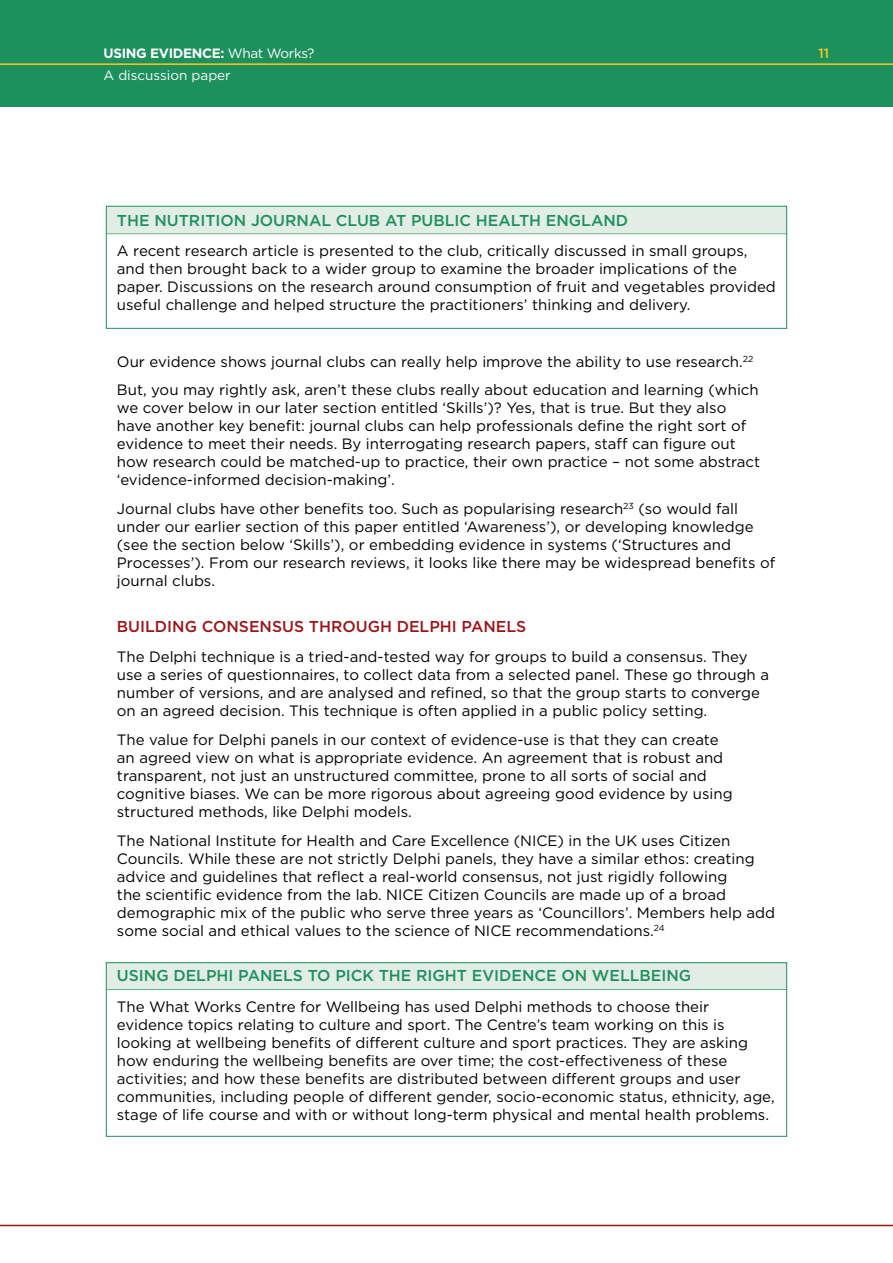
<style>
.page{position:relative;width:893px;height:1263px;background:#fff}
.page>*{position:absolute;margin:0;border:0;box-sizing:border-box;transform-origin:0 0}
.t1{font:500 15.75px "Gotham HTF";color:#1d915c}
.t2{font:500 15.75px "Gotham HTF";color:#9c1519}
.t3{font:15px/18px "Gotham HTF";color:#000}
.t4{font:700 13.5px "Gotham HTF";letter-spacing:-.025em;color:#fff}
.t5{font:13.5px "Gotham HTF";color:#fff}
.t6{font:500 13.5px "Gotham HTF";color:#ffc425}
.s1{font-weight:400}
</style>
<div class="page">
<div style="left:0;top:0;width:893px;height:106px;background:#1d915c"></div>
<hr style="left:0;top:1225px;width:893px;height:1px;background:#9c1519">
<hr style="left:0;top:63px;width:893px;height:2px;background:#ffc425">
<div style="left:106px;top:207px;width:681px;height:27px;background:#e2ede5"></div>
<hr style="left:106px;top:988px;width:681px;height:2px;background:#1d915c">
<div style="left:106px;top:962px;width:681px;height:27px;background:#e2ede5"></div>
<div style="left:106px;top:206px;width:681px;height:123px;border:1px solid #1d915c"></div>
<div style="left:106px;top:962px;width:681px;height:175px;border:1px solid #1d915c"></div>
<p class="t4" style="left:104px;top:45px;width:212px">USING EVIDENCE: <span class="s1">What Works?</span></p>
<p class="t6" style="left:818px;top:46px;width:12px">11</p>
<p class="t5" style="left:104px;top:68px;width:129px">A discussion paper</p>
<p class="t1" style="left:117px;top:211px;width:513px">THE NUTRITION JOURNAL CLUB AT PUBLIC HEALTH ENGLAND</p>
<p class="t3" style="left:117px;top:242px;width:660px">A recent research article is presented to the club, critically discussed in small groups, and then brought back to a wider group to examine the broader implications of the paper. Discussions on the research around consumption of fruit and vegetables provided useful challenge and helped structure the practitioners’ thinking and delivery.</p>
<p class="t3" style="left:117px;top:347px;width:643px;line-height:28.7px">Our evidence shows journal clubs can really help improve the ability to use research.<sup>22<br></sup>But, you may rightly ask, aren’t these clubs really about education and learning (which</p>
<p class="t3" style="left:117px;top:399px;width:645px">we cover below in our later section entitled ‘Skills’)? Yes, that is true. But they also have another key benefit: journal clubs can help professionals define the right sort of evidence to meet their needs. By interrogating research papers, staff can figure out how research could be matched-up to practice, their own practice – not some abstract ‘evidence-informed decision-making’.</p>
<p class="t3" style="left:117px;top:499px;width:660px">Journal clubs have other benefits too. Such as popularising research<sup>23</sup> (so would fall under our earlier section of this paper entitled ‘Awareness’), or developing knowledge (see the section below ‘Skills’), or embedding evidence in systems (‘Structures and Processes’). From our research reviews, it looks like there may be widespread benefits of journal clubs.</p>
<p class="t2" style="left:117px;top:617px;width:411px">BUILDING CONSENSUS THROUGH DELPHI PANELS</p>
<p class="t3" style="left:117px;top:648px;width:654px">The Delphi technique is a tried-and-tested way for groups to build a consensus. They use a series of questionnaires, to collect data from a selected panel. These go through a number of versions, and are analysed and refined, so that the group starts to converge on an agreed decision. This technique is often applied in a public policy setting.</p>
<p class="t3" style="left:117px;top:730px;width:617px">The value for Delphi panels in our context of evidence-use is that they can create an agreed view on what is appropriate evidence. An agreement that is robust and transparent, not just an unstructured committee, prone to all sorts of social and cognitive biases. We can be more rigorous about agreeing good evidence by using structured methods, like Delphi models.</p>
<p class="t3" style="left:117px;top:831px;width:660px">The National Institute for Health and Care Excellence (NICE) in the UK uses Citizen Councils. While these are not strictly Delphi panels, they have a similar ethos: creating advice and guidelines that reflect a real-world consensus, not just rigidly following<br>the scientific evidence from the lab. NICE Citizen Councils are made up of a broad demographic mix of the public who serve three years as ‘Councillors’. Members help add some social and ethical values to the science of NICE recommendations.<sup>24</sup></p>
<p class="t1" style="left:117px;top:967px;width:576px">USING DELPHI PANELS TO PICK THE RIGHT EVIDENCE ON WELLBEING</p>
<p class="t3" style="left:117px;top:997px;width:659px">The What Works Centre for Wellbeing has used Delphi methods to choose their evidence topics relating to culture and sport. The Centre’s team working on this is looking at wellbeing benefits of different culture and sport practices. They are asking how enduring the wellbeing benefits are over time; the cost-effectiveness of these activities; and how these benefits are distributed between different groups and user communities, including people of different gender, socio-economic status, ethnicity, age, stage of life course and with or without long-term physical and mental health problems.</p>
</div>
